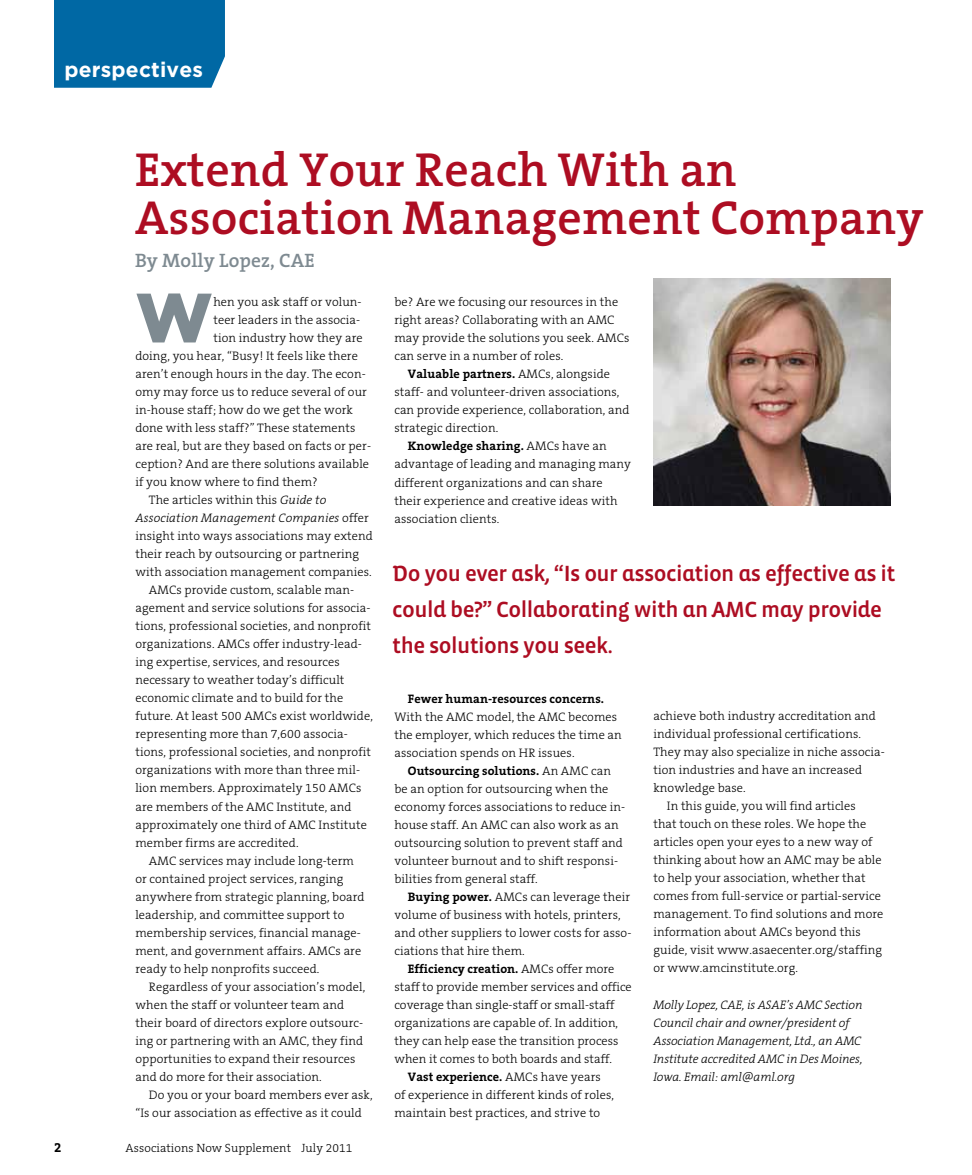
<style>
.page{position:relative;width:972px;height:1175px;background:#fff}
.page>*{position:absolute;margin:0;border:0;box-sizing:border-box;transform-origin:0 0}
.t1{font:900 69.3px "Gotham";color:#7e8a91}
.t2{font:600 48px/48px "The Serif B6";letter-spacing:.005em;color:#ad0d22}
.t3{font:22.5px/36px "Vista Sans Alt Med";letter-spacing:-.025em;color:#ad0d22}
.t4{font:700 21px "Gotham";letter-spacing:.01em;color:#fff}
.t5{font:600 19.5px "The Serif B6";letter-spacing:.005em;color:#7e8a91}
.t6{font:700 13.5px "The Serif B7";color:#000}
.t7{font:300 12.3px/18px "The Serif B3";letter-spacing:.005em;color:#000}
.t8{font:italic 300 12.3px/18px "The Serif B3";letter-spacing:-.01em;color:#000}
.t9{font:700 12.3px "The Serif B7";letter-spacing:.005em;color:#000}
.t10{font:300 12px "The Serif B3";letter-spacing:.005em;color:#000}
.s1{font-family:"The Serif B3";font-weight:300}
.s2{font-style:italic}
.s3{font-style:normal}
.s4{font-family:"The Serif B7";font-weight:700}
</style>
<div class="page">
<div style="left:54px;top:0;width:171px;height:88px;background:#0068a4"></div>
<img style="left:653px;top:278px;width:238px;height:228px">
<h3 class="t4" style="left:64px;top:57px;width:140px">perspectives</h3>
<h2 class="t2" style="left:135px;top:147px;width:790px">Extend Your Reach With an<br>Association Management Company</h2>
<h3 class="t5" style="left:135px;top:249px;width:181px">By Molly Lopez, CAE</h3>
<h1 class="t1" style="left:135px;top:277px;width:79px">W</h1>
<p class="t7" style="left:213px;top:293px;width:150px">hen you ask staff or volun-</p>
<p class="t7" style="left:394px;top:293px;width:237px">be? Are we focusing our resources in the right areas? Collaborating with an AMC may provide the solutions you seek. AMCs can serve in a number of roles.</p>
<p class="t9" style="left:408px;top:368px;width:204px">Valuable partners. <span class="s1">AMCs, alongside</span></p>
<p class="t7" style="left:394px;top:383px;width:237px">staff- and volunteer-driven associations, can provide experience, collaboration, and strategic direction.</p>
<p class="t9" style="left:408px;top:440px;width:200px">Knowledge sharing. <span class="s1">AMCs have an</span></p>
<p class="t7" style="left:394px;top:456px;width:238px">advantage of leading and managing many different organizations and can share their experience and creative ideas with association clients.</p>
<p class="t7" style="left:213px;top:311px;width:148px">teer leaders in the associa-</p>
<p class="t7" style="left:213px;top:329px;width:151px">tion industry how they are</p>
<p class="t7" style="left:135px;top:347px;width:224px">doing, you hear, “Busy! It feels like there</p>
<p class="t7" style="left:135px;top:365px;width:232px">aren’t enough hours in the day. The econ-</p>
<p class="t7" style="left:135px;top:383px;width:233px">omy may force us to reduce several of our</p>
<p class="t7" style="left:135px;top:401px;width:219px">in-house staff; how do we get the work</p>
<p class="t7" style="left:135px;top:419px;width:222px">done with less staff?” These statements</p>
<p class="t7" style="left:135px;top:437px;width:237px">are real, but are they based on facts or per-</p>
<p class="t7" style="left:135px;top:455px;width:235px">ception? And are there solutions available</p>
<p class="t7" style="left:135px;top:473px;width:184px">if you know where to find them?</p>
<p class="t7" style="left:149px;top:491px;width:179px">The articles within this <span class="s2">Guide to</span></p>
<p class="t8" style="left:135px;top:509px;width:235px">Association Management Companies <span class="s3">offer</span></p>
<p class="t7" style="left:135px;top:527px;width:239px">insight into ways associations may extend</p>
<p class="t7" style="left:135px;top:545px;width:225px">their reach by outsourcing or partnering</p>
<p class="t7" style="left:135px;top:563px;width:238px">with association management companies.</p>
<p class="t7" style="left:149px;top:581px;width:207px">AMCs provide custom, scalable man-</p>
<p class="t7" style="left:135px;top:599px;width:237px">agement and service solutions for associa-</p>
<p class="t7" style="left:135px;top:617px;width:237px">tions, professional societies, and nonprofit</p>
<p class="t7" style="left:135px;top:635px;width:228px">organizations. AMCs offer industry-lead-</p>
<p class="t7" style="left:135px;top:653px;width:206px">ing expertise, services, and resources</p>
<p class="t7" style="left:135px;top:671px;width:211px">necessary to weather today’s difficult</p>
<p class="t7" style="left:135px;top:689px;width:209px">economic climate and to build for the</p>
<p class="t7" style="left:135px;top:707px;width:239px">future. At least 500 AMCs exist worldwide,</p>
<p class="t7" style="left:135px;top:725px;width:214px">representing more than 7,600 associa-</p>
<p class="t7" style="left:135px;top:743px;width:237px">tions, professional societies, and nonprofit</p>
<p class="t7" style="left:135px;top:761px;width:226px">organizations with more than three mil-</p>
<p class="t7" style="left:135px;top:779px;width:228px">lion members. Approximately 150 AMCs</p>
<p class="t7" style="left:135px;top:797px;width:218px">are members of the AMC Institute, and</p>
<p class="t7" style="left:135px;top:815px;width:233px">approximately one third of AMC Institute</p>
<p class="t7" style="left:135px;top:833px;width:165px">member firms are accredited.</p>
<p class="t7" style="left:149px;top:851px;width:207px">AMC services may include long-term</p>
<p class="t7" style="left:135px;top:869px;width:209px">or contained project services, ranging</p>
<p class="t7" style="left:135px;top:887px;width:231px">anywhere from strategic planning, board</p>
<p class="t7" style="left:135px;top:905px;width:211px">leadership, and committee support to</p>
<p class="t7" style="left:135px;top:923px;width:227px">membership services, financial manage-</p>
<p class="t7" style="left:135px;top:941px;width:227px">ment, and government affairs. AMCs are</p>
<p class="t7" style="left:135px;top:959px;width:185px">ready to help nonprofits succeed.</p>
<p class="t7" style="left:149px;top:977px;width:218px">Regardless of your association’s model,</p>
<p class="t7" style="left:135px;top:995px;width:210px">when the staff or volunteer team and</p>
<p class="t7" style="left:135px;top:1013px;width:229px">their board of directors explore outsourc-</p>
<p class="t7" style="left:135px;top:1031px;width:229px">ing or partnering with an AMC, they find</p>
<p class="t7" style="left:135px;top:1049px;width:222px">opportunities to expand their resources</p>
<p class="t7" style="left:135px;top:1067px;width:188px">and do more for their association.</p>
<p class="t7" style="left:149px;top:1085px;width:225px">Do you or your board members ever ask,</p>
<p class="t7" style="left:135px;top:1103px;width:228px">“Is our association as effective as it could</p>
<h3 class="t3" style="left:392px;top:556px;width:505px">Do you ever ask, “Is our association as effective as it could be?” Collaborating with an AMC may provide the solutions you seek.</h3>
<p class="t9" style="left:408px;top:692px;width:198px">Fewer human-resources concerns.</p>
<p class="t7" style="left:394px;top:708px;width:229px">With the AMC model, the AMC becomes the employer, which reduces the time an association spends on HR issues.</p>
<p class="t9" style="left:408px;top:764px;width:205px">Outsourcing solutions. <span class="s1">An AMC can</span></p>
<p class="t7" style="left:394px;top:780px;width:232px">be an option for outsourcing when the economy forces associations to reduce in&shy;house staff. An AMC can also work as an outsourcing solution to prevent staff and volunteer burnout and to shift responsi&shy;bilities from general staff.</p>
<p class="t7" style="left:394px;top:888px;width:239px;text-indent:14px"><span class="s4">Buying power.</span> AMCs can leverage their volume of business with hotels, printers, and other suppliers to lower costs for asso&shy;ciations that hire them.</p>
<p class="t9" style="left:408px;top:962px;width:208px">Efficiency creation. <span class="s1">AMCs offer more</span></p>
<p class="t7" style="left:394px;top:978px;width:239px">staff to provide member services and office coverage than single-staff or small-staff organizations are capable of. In addition, they can help ease the transition process when it comes to both boards and staff.</p>
<p class="t9" style="left:408px;top:1070px;width:195px">Vast experience. <span class="s1">AMCs have years</span></p>
<p class="t7" style="left:394px;top:1086px;width:221px">of experience in different kinds of roles, maintain best practices, and strive to</p>
<p class="t7" style="left:653px;top:707px;width:224px">achieve both industry accreditation and</p>
<p class="t7" style="left:653px;top:725px;width:209px">individual professional certifications.</p>
<p class="t7" style="left:653px;top:743px;width:233px">They may also specialize in niche associa-</p>
<p class="t7" style="left:653px;top:761px;width:210px">tion industries and have an increased</p>
<p class="t7" style="left:653px;top:779px;width:94px">knowledge base.</p>
<p class="t7" style="left:667px;top:797px;width:190px">In this guide, you will find articles</p>
<p class="t7" style="left:653px;top:815px;width:215px">that touch on these roles. We hope the</p>
<p class="t7" style="left:653px;top:833px;width:221px">articles open your eyes to a new way of</p>
<p class="t7" style="left:653px;top:851px;width:230px">thinking about how an AMC may be able</p>
<p class="t7" style="left:653px;top:869px;width:214px">to help your association, whether that</p>
<p class="t7" style="left:653px;top:887px;width:229px">comes from full-service or partial-service</p>
<p class="t7" style="left:653px;top:905px;width:232px">management. To find solutions and more</p>
<p class="t7" style="left:653px;top:923px;width:209px">information about AMCs beyond this</p>
<p class="t7" style="left:653px;top:941px;width:230px">guide, visit www.asaecenter.org/staffing</p>
<p class="t7" style="left:653px;top:959px;width:146px">or www.amcinstitute.org.</p>
<p class="t8" style="left:653px;top:995px;width:211px">Molly Lopez, CAE, is ASAE’s AMC Section Council chair and owner/president of Association Management, Ltd., an AMC Institute accredited AMC in Des Moines, Iowa. Email: aml@aml.org</p>
<p class="t6" style="left:54px;top:1140px;width:9px">2</p>
<p class="t10" style="left:126px;top:1142px;width:228px">Associations Now Supplement July 2011</p>
</div>
